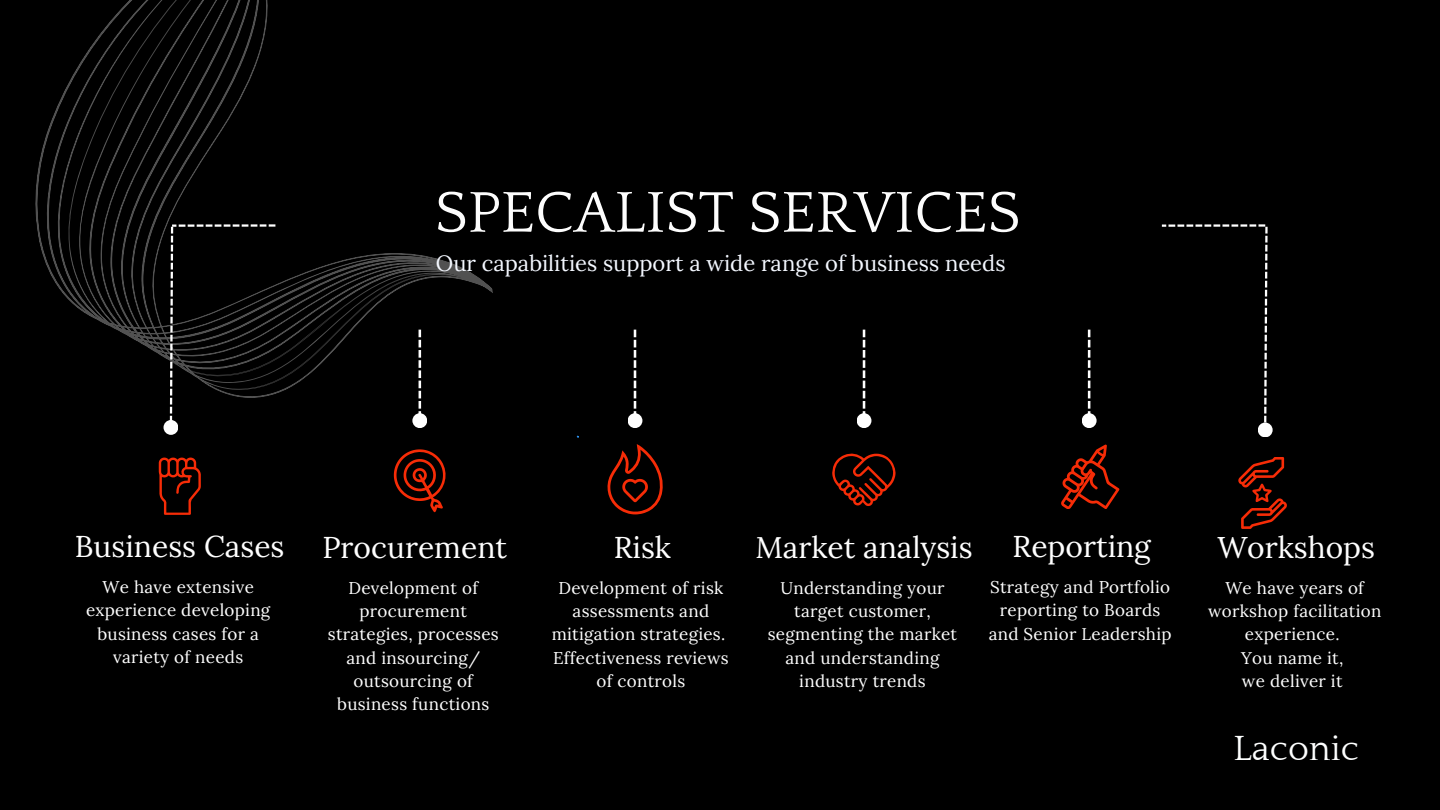
<style>
.page{position:relative;width:1440px;height:810px;background:#000}
.page>*{position:absolute;margin:0;border:0;box-sizing:border-box;transform-origin:0 0}
.t1{font:60px "Quattrocento";color:#fdfdfd}
.t2{font:35.9px "Quattrocento";color:#feffff}
.t3{font:30px "Lora";color:#fff}
.t4{font:22px "Lora";color:#f4f8ff}
.t5{font:17px/23.2px "Lora";letter-spacing:.02em;color:#fff;text-align:center}
</style>
<div class="page">
<svg style="left:35px;top:0;width:458px;height:458px"></svg>
<svg style="left:170px;top:224px;width:105px;height:202px"></svg>
<div style="left:164px;top:420px;width:14px;height:15px;background:#fff;border-radius:50%"></div>
<svg style="left:419px;top:330px;width:2px;height:83px"></svg>
<div style="left:412px;top:413px;width:15px;height:15px;background:#fff;border-radius:50%"></div>
<svg style="left:634px;top:330px;width:2px;height:83px"></svg>
<div style="left:628px;top:413px;width:14px;height:15px;background:#fff;border-radius:50%"></div>
<svg style="left:1162px;top:224px;width:106px;height:203px"></svg>
<div style="left:1258px;top:423px;width:15px;height:14px;background:#fff;border-radius:50%"></div>
<svg style="left:863px;top:330px;width:2px;height:83px"></svg>
<div style="left:857px;top:413px;width:14px;height:15px;background:#fff;border-radius:50%"></div>
<svg style="left:1088px;top:330px;width:2px;height:83px"></svg>
<div style="left:1082px;top:413px;width:15px;height:15px;background:#fff;border-radius:50%"></div>
<svg style="left:832px;top:453px;width:64px;height:53px"></svg>
<svg style="left:159px;top:458px;width:42px;height:57px"></svg>
<svg style="left:1061px;top:445px;width:58px;height:64px"></svg>
<svg style="left:394px;top:449px;width:55px;height:63px"></svg>
<svg style="left:1238px;top:457px;width:49px;height:72px"></svg>
<svg style="left:607px;top:444px;width:56px;height:70px"></svg>
<p class="t1" style="left:435px;top:181px;width:587px">SPECALIST SERVICES</p>
<p class="t4" style="left:436px;top:249px;width:571px">Our capabilities support a wide range of business needs</p>
<h1 class="t3" style="left:75px;top:527px;width:211px">Business Cases</h1>
<h4 class="t5" style="left:86px;top:575px;width:186px">We have extensive experience developing business cases for a variety of needs</h4>
<p class="t3" style="left:322px;top:528px;width:186px">Procurement</p>
<p class="t5" style="left:328px;top:576px;width:172px">Development of procurement strategies, processes and insourcing/</p>
<p class="t5" style="left:337px;top:669px;width:154px">outsourcing of business functions</p>
<p class="t3" style="left:614px;top:528px;width:59px">Risk</p>
<p class="t5" style="left:552px;top:576px;width:175px">Development of risk assessments and mitigation strategies.</p>
<p class="t5" style="left:553px;top:646px;width:177px">Effectiveness reviews of controls</p>
<h3 class="t3" style="left:755px;top:528px;width:219px">Market analysis</h3>
<p class="t5" style="left:768px;top:576px;width:191px">Understanding your target customer, segmenting the market and understanding industry trends</p>
<h3 class="t3" style="left:1013px;top:527px;width:140px">Reporting</h3>
<p class="t5" style="left:989px;top:575px;width:184px">Strategy and Portfolio reporting to Boards and Senior Leadership</p>
<p class="t3" style="left:1217px;top:528px;width:159px">Workshops</p>
<h3 class="t5" style="left:1208px;top:576px;width:175px">We have years of workshop facilitation experience.</h3>
<p class="t5" style="left:1241px;top:646px;width:104px">You name it,</p>
<h3 class="t5" style="left:1242px;top:669px;width:102px">we deliver it</h3>
<h3 class="t2" style="left:1233px;top:729px;width:127px">Laconic</h3>
</div>
